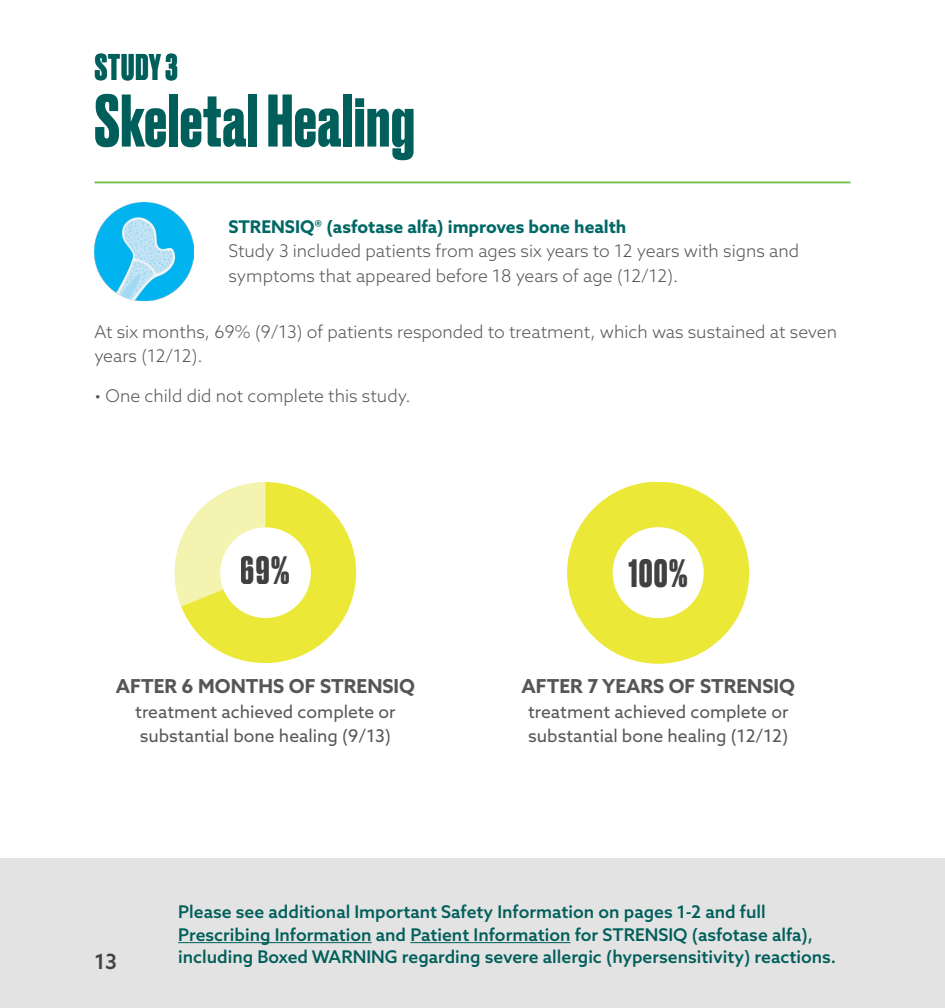
<style>
.page{position:relative;width:945px;height:1008px;background:#fff}
.page>*{position:absolute;margin:0;border:0;box-sizing:border-box;transform-origin:0 0}
.t1{font:700 70px "Druk";letter-spacing:.01em;color:#005e5b}
.t2{font:700 37.27px "Druk";color:#414042}
.t3{font:700 35px "Druk";letter-spacing:.025em;color:#005e5b}
.t4{font:500 21px "Azo Sans";color:#414042}
.t5{font:700 19.25px "Azo Sans";color:#565659}
.t6{font:300 17.5px/24.5px "Azo Sans";color:#565659}
.t7{font:500 17.5px/22.8px "Azo Sans";color:#005e5b}
.t8{font:17.5px/24.5px "Azo Sans";color:#565659}
.t9{font:700 17.5px "Azo Sans";color:#006866}
</style>
<div class="page">
<div style="left:0;top:858px;width:945px;height:150px;background:#e2e3e2"></div>
<hr style="left:178px;top:942px;width:194px;height:1px;background:#005e5b">
<hr style="left:410px;top:942px;width:161px;height:1px;background:#005e5b">
<hr style="left:94px;top:182px;width:756px;height:1px;background:#68bd49">
<svg style="left:175px;top:482px;width:181px;height:181px"></svg>
<div style="left:220px;top:527px;width:91px;height:91px;background:#fff;border-radius:50%"></div>
<div style="left:568px;top:482px;width:181px;height:182px;background:#ebe838;border-radius:50%"></div>
<div style="left:613px;top:527px;width:91px;height:91px;background:#fff;border-radius:46px"></div>
<img style="left:94px;top:202px;width:99px;height:99px">
<h3 class="t3" style="left:95px;top:44px;width:84px">STUDY 3</h3>
<h1 class="t1" style="left:94px;top:73px;width:322px">Skeletal Healing</h1>
<p class="t9" style="left:228px;top:215px;width:400px">STRENSIQ® (asfotase alfa) improves bone health</p>
<p class="t6" style="left:228px;top:238px;width:572px">Study 3 included patients from ages six years to 12 years with signs and symptoms that appeared before 18 years of age (12/12).</p>
<p class="t6" style="left:94px;top:319px;width:744px">At six months, 69% (9/13) of patients responded to treatment, which was sustained at seven years (12/12).</p>
<p class="t6" style="left:94px;top:384px;width:318px">• One child did not complete this study.</p>
<h2 class="t2" style="left:241px;top:544px;width:50px">69%</h2>
<h2 class="t2" style="left:628px;top:548px;width:61px">100%</h2>
<p class="t5" style="left:116px;top:674px;width:301px">AFTER 6 MONTHS OF STRENSIQ</p>
<p class="t8" style="left:135px;top:699px;width:262px">treatment achieved complete or substantial bone healing (9/13)</p>
<p class="t5" style="left:522px;top:674px;width:275px">AFTER 7 YEARS OF STRENSIQ</p>
<p class="t8" style="left:528px;top:699px;width:262px">treatment achieved complete or substantial bone healing (12/12)</p>
<p class="t4" style="left:94px;top:948px;width:24px">13</p>
<p class="t7" style="left:178px;top:900px;width:659px">Please see additional Important Safety Information on pages 1-2 and full<br>Prescribing Information and Patient Information for STRENSIQ (asfotase alfa), including Boxed WARNING regarding severe allergic (hypersensitivity) reactions.</p>
</div>
